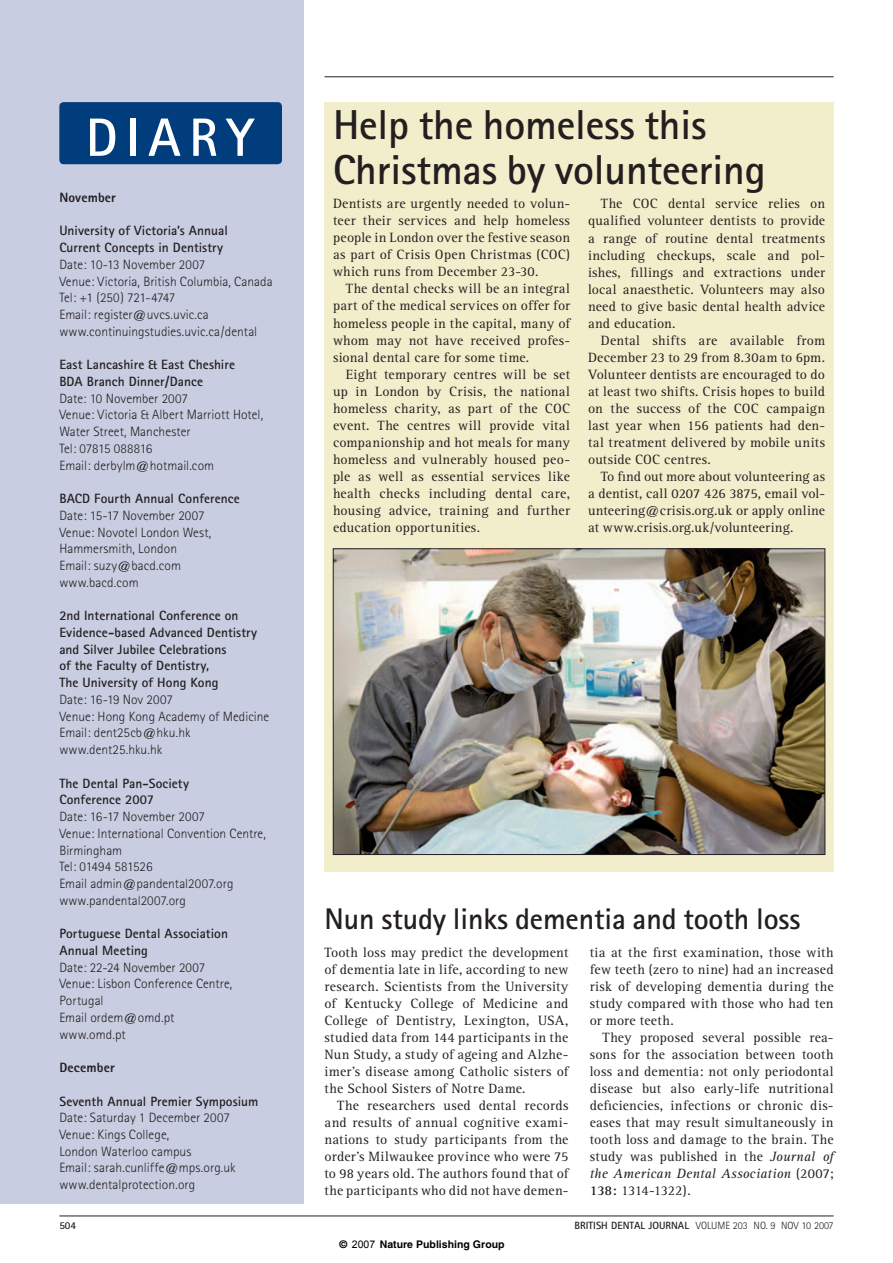
<style>
.page{position:relative;width:893px;height:1263px;background:#fff}
.page>*{position:absolute;margin:0;border:0;box-sizing:border-box;transform-origin:0 0}
.t1{font:700 54px "Rotis Sans Serif";letter-spacing:.15em;color:#fff}
.t2{font:700 41.85px/44.8px "Rotis Sans Serif";letter-spacing:-.005em;color:#231f20}
.t3{font:700 29.85px "Rotis Sans Serif";letter-spacing:-.005em;color:#231f20}
.t4{font:13.95px "Rotis Serif";letter-spacing:.02em;color:#231f20}
.t5{font:13.95px "Rotis Serif";color:#231f20}
.t6{font:italic 13.95px "Rotis Serif";letter-spacing:.015em;color:#231f20}
.t7{font:13.95px "Rotis Serif";letter-spacing:-.01em;color:#231f20}
.t8{font:300 13.5px/16.8px "Rotis Sans Serif";letter-spacing:.005em;color:#231f20}
.t9{font:700 13.5px/16.8px "Rotis Sans Serif";letter-spacing:.005em;color:#231f20}
.t10{font:800 13.5px "Rotis Sans Serif";letter-spacing:.01em;color:#231f20}
.t11{font:300 10.5px "Rotis Sans Serif";color:#231f20}
.t12{font:700 10.5px "Helvetica";color:#000}
.t13{font:700 10.5px "Rotis Sans Serif";color:#231f20}
.s1{font-weight:700}
.s2{font-weight:300}
.s3{font-style:italic}
.s4{font-style:normal}
.s5{font-family:"Arial";font-weight:400}
</style>
<div class="page">
<div style="left:324px;top:102px;width:509px;height:770px;background:#f2eecb"></div>
<img style="left:335px;top:551px;width:488px;height:302px">
<div style="left:333px;top:549px;width:492px;height:306px;border:1px solid #231f20"></div>
<div style="left:0;top:0;width:303px;height:1203px;background:#c8cde1"></div>
<div style="left:59px;top:102px;width:223px;height:62px;background:#013d7d;border-radius:4px"></div>
<hr style="left:324px;top:77px;width:509px;height:1px;background:#231f20">
<hr style="left:59px;top:1216px;width:774px;height:1px;background:#231f20">
<p class="t1" style="left:86px;top:119px;width:170px">DIARY</p>
<p class="t10" style="left:59px;top:193px;width:58px">November</p>
<p class="t8" style="left:59px;top:224px;width:215px"><span class="s1">University of Victoria’s Annual<br>Current Concepts in Dentistry<br></span>Date: 10-13 November 2007<br>Venue: Victoria, British Columbia, Canada<br>Tel: +1 (250) 721-4747<br>Email: register@uvcs.uvic.ca www.continuingstudies.uvic.ca/dental</p>
<p class="t8" style="left:59px;top:358px;width:205px"><span class="s1">East Lancashire &amp; East Cheshire<br>BDA Branch Dinner/Dance<br></span>Date: 10 November 2007<br>Venue: Victoria &amp; Albert Marriott Hotel,<br>Water Street, Manchester<br>Tel: 07815 088816<br>Email: derbylm@hotmail.com</p>
<p class="t8" style="left:59px;top:492px;width:182px"><span class="s1">BACD Fourth Annual Conference<br></span>Date: 15-17 November 2007<br>Venue: Novotel London West,<br>Hammersmith, London<br>Email: suzy@bacd.com www.bacd.com</p>
<p class="t9" style="left:59px;top:609px;width:211px">2nd International Conference on<br>Evidence-based Advanced Dentistry and Silver Jubilee Celebrations<br>of the Faculty of Dentistry,<br>The University of Hong Kong<br><span class="s2">Date: 16-19 Nov 2007<br>Venue: Hong Kong Academy of Medicine<br>Email: dent25cb@hku.hk www.dent25.hku.hk</span></p>
<p class="t8" style="left:59px;top:776px;width:208px"><span class="s1">The Dental Pan-Society<br>Conference 2007<br></span>Date: 16-17 November 2007<br>Venue: International Convention Centre,<br>Birmingham<br>Tel: 01494 581526<br>Email admin@pandental2007.org www.pandental2007.org</p>
<p class="t8" style="left:59px;top:927px;width:174px"><span class="s1">Portuguese Dental Association<br>Annual Meeting<br></span>Date: 22-24 November 2007<br>Venue: Lisbon Conference Centre,<br>Portugal<br>Email ordem@omd.pt www.omd.pt</p>
<p class="t10" style="left:59px;top:1063px;width:57px">December</p>
<p class="t8" style="left:59px;top:1094px;width:200px"><span class="s1">Seventh Annual Premier Symposium<br></span>Date: Saturday 1 December 2007<br>Venue: Kings College,<br>London Waterloo campus<br>Email: sarah.cunliffe@mps.org.uk www.dentalprotection.org</p>
<p class="t2" style="left:333px;top:107px;width:434px">Help the homeless this<br>Christmas by volunteering</p>
<p class="t4" style="left:333px;top:199px;width:238px">Dentists are urgently needed to volun-</p>
<p class="t4" style="left:333px;top:216px;width:238px">teer their services and help homeless</p>
<p class="t4" style="left:333px;top:233px;width:238px">people in London over the festive season</p>
<p class="t4" style="left:333px;top:250px;width:238px">as part of Crisis Open Christmas (COC)</p>
<p class="t4" style="left:333px;top:267px;width:207px">which runs from December 23-30.</p>
<p class="t4" style="left:346px;top:284px;width:226px">The dental checks will be an integral</p>
<p class="t4" style="left:333px;top:301px;width:238px">part of the medical services on offer for</p>
<p class="t4" style="left:333px;top:318px;width:238px">homeless people in the capital, many of</p>
<p class="t4" style="left:333px;top:335px;width:238px">whom may not have received profes-</p>
<p class="t4" style="left:333px;top:352px;width:198px">sional dental care for some time.</p>
<p class="t4" style="left:346px;top:369px;width:226px">Eight temporary centres will be set</p>
<p class="t4" style="left:333px;top:386px;width:238px">up in London by Crisis, the national</p>
<p class="t4" style="left:333px;top:403px;width:238px">homeless charity, as part of the COC</p>
<p class="t4" style="left:333px;top:420px;width:238px">event. The centres will provide vital</p>
<p class="t4" style="left:333px;top:437px;width:238px">companionship and hot meals for many</p>
<p class="t4" style="left:333px;top:454px;width:238px">homeless and vulnerably housed peo-</p>
<p class="t4" style="left:333px;top:471px;width:238px">ple as well as essential services like</p>
<p class="t4" style="left:333px;top:488px;width:238px">health checks including dental care,</p>
<p class="t4" style="left:333px;top:505px;width:238px">housing advice, training and further</p>
<p class="t4" style="left:333px;top:522px;width:148px">education opportunities.</p>
<p class="t4" style="left:601px;top:199px;width:226px">The COC dental service relies on</p>
<p class="t4" style="left:588px;top:216px;width:238px">qualified volunteer dentists to provide</p>
<p class="t4" style="left:588px;top:233px;width:238px">a range of routine dental treatments</p>
<p class="t4" style="left:588px;top:250px;width:238px">including checkups, scale and pol-</p>
<p class="t4" style="left:588px;top:267px;width:238px">ishes, fillings and extractions under</p>
<p class="t4" style="left:588px;top:284px;width:238px">local anaesthetic. Volunteers may also</p>
<p class="t4" style="left:588px;top:301px;width:238px">need to give basic dental health advice</p>
<p class="t5" style="left:588px;top:318px;width:89px">and education.</p>
<p class="t4" style="left:601px;top:335px;width:226px">Dental shifts are available from</p>
<p class="t4" style="left:588px;top:352px;width:238px">December 23 to 29 from 8.30am to 6pm.</p>
<p class="t4" style="left:588px;top:369px;width:238px">Volunteer dentists are encouraged to do</p>
<p class="t4" style="left:588px;top:386px;width:238px">at least two shifts. Crisis hopes to build</p>
<p class="t4" style="left:588px;top:403px;width:238px">on the success of the COC campaign</p>
<p class="t4" style="left:588px;top:420px;width:238px">last year when 156 patients had den-</p>
<p class="t4" style="left:588px;top:437px;width:238px">tal treatment delivered by mobile units</p>
<p class="t4" style="left:588px;top:454px;width:124px">outside COC centres.</p>
<p class="t5" style="left:601px;top:471px;width:226px">To find out more about volunteering as</p>
<p class="t5" style="left:588px;top:488px;width:238px">a dentist, call 0207 426 3875, email vol-</p>
<p class="t4" style="left:588px;top:505px;width:238px">unteering@crisis.org.uk or apply online</p>
<p class="t4" style="left:588px;top:522px;width:207px">at www.crisis.org.uk/volunteering.</p>
<p class="t3" style="left:324px;top:909px;width:477px">Nun study links dementia and tooth loss</p>
<p class="t4" style="left:324px;top:947px;width:245px">Tooth loss may predict the development</p>
<p class="t4" style="left:324px;top:964px;width:245px">of dementia late in life, according to new</p>
<p class="t4" style="left:324px;top:981px;width:245px">research. Scientists from the University</p>
<p class="t4" style="left:324px;top:998px;width:245px">of Kentucky College of Medicine and</p>
<p class="t4" style="left:324px;top:1015px;width:245px">College of Dentistry, Lexington, USA,</p>
<p class="t4" style="left:324px;top:1032px;width:245px">studied data from 144 participants in the</p>
<p class="t4" style="left:324px;top:1049px;width:245px">Nun Study, a study of ageing and Alzhe-</p>
<p class="t4" style="left:324px;top:1066px;width:245px">imer’s disease among Catholic sisters of</p>
<p class="t4" style="left:324px;top:1083px;width:202px">the School Sisters of Notre Dame.</p>
<p class="t4" style="left:337px;top:1100px;width:233px">The researchers used dental records</p>
<p class="t4" style="left:324px;top:1117px;width:245px">and results of annual cognitive exami-</p>
<p class="t4" style="left:324px;top:1134px;width:245px">nations to study participants from the</p>
<p class="t4" style="left:324px;top:1151px;width:245px">order’s Milwaukee province who were 75</p>
<p class="t4" style="left:324px;top:1168px;width:245px">to 98 years old. The authors found that of</p>
<p class="t4" style="left:324px;top:1185px;width:245px">the participants who did not have demen-</p>
<p class="t4" style="left:589px;top:947px;width:245px">tia at the first examination, those with</p>
<p class="t4" style="left:589px;top:964px;width:245px">few teeth (zero to nine) had an increased</p>
<p class="t4" style="left:589px;top:981px;width:245px">risk of developing dementia during the</p>
<p class="t4" style="left:589px;top:998px;width:245px">study compared with those who had ten</p>
<p class="t4" style="left:589px;top:1015px;width:85px">or more teeth.</p>
<p class="t4" style="left:602px;top:1032px;width:232px">They proposed several possible rea-</p>
<p class="t4" style="left:589px;top:1049px;width:245px">sons for the association between tooth</p>
<p class="t4" style="left:589px;top:1066px;width:245px">loss and dementia: not only periodontal</p>
<p class="t4" style="left:589px;top:1083px;width:245px">disease but also early-life nutritional</p>
<p class="t4" style="left:589px;top:1100px;width:245px">deficiencies, infections or chronic dis-</p>
<p class="t4" style="left:589px;top:1117px;width:245px">eases that may result simultaneously in</p>
<p class="t4" style="left:589px;top:1134px;width:245px">tooth loss and damage to the brain. The</p>
<p class="t4" style="left:589px;top:1151px;width:245px">study was published in the <span class="s3">Journal of</span></p>
<p class="t6" style="left:589px;top:1168px;width:245px">the American Dental Association <span class="s4">(2007;</span></p>
<p class="t7" style="left:589px;top:1185px;width:103px"><span class="s1">138:</span> 1314-1322).</p>
<p class="t13" style="left:59px;top:1222px;width:18px">504</p>
<p class="t11" style="left:574px;top:1222px;width:260px"><span class="s1">BRITISH DENTAL JOURNAL</span> VOLUME 203 NO. 9 NOV 10 2007</p>
<p class="t12" style="left:339px;top:1238px;width:166px">© <span class="s5">2007</span> Nature Publishing Group</p>
</div>
